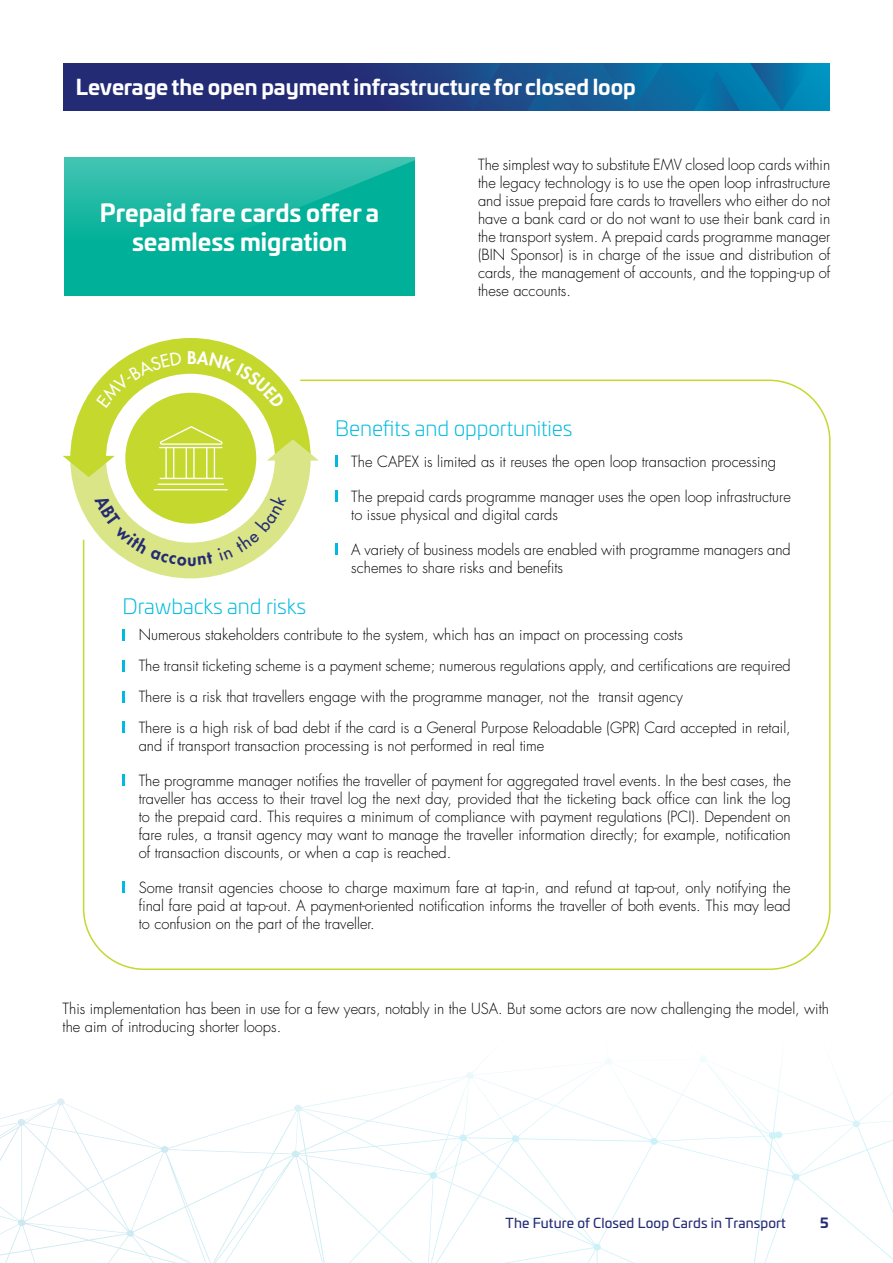
<style>
.page{position:relative;width:893px;height:1263px;background:#fff}
.page>*{position:absolute;margin:0;border:0;box-sizing:border-box;transform-origin:0 0}
.t1{font:700 24px/28.8px "Univia Pro";color:#fff;text-align:center}
.t2{font:700 21px "Univia Pro";letter-spacing:-.005em;color:#fff}
.t3{font:300 21px "Univia Pro";letter-spacing:-.005em;color:#00bbdf}
.t4{font:300 15px/18px "Futura LT";color:#000}
.t5{font:13.5px "Univia Pro";letter-spacing:.01em;color:#242b75}
.t6{font:700 13.5px "Univia Pro";color:#242b75}
</style>
<div class="page">
<div style="left:63px;top:63px;width:767px;height:48px;background:#242b75"></div>
<svg style="left:429px;top:63px;width:401px;height:48px;background:#10649c"></svg>
<svg style="left:64px;top:158px;width:351px;height:138px;background:#11b59e"></svg>
<svg style="left:82px;top:379px;width:749px;height:591px"></svg>
<svg style="left:76px;top:494px;width:253px;height:102px"></svg>
<svg style="left:63px;top:338px;width:266px;height:156px"></svg>
<svg style="left:267px;top:439px;width:52px;height:22px"></svg>
<div style="left:125px;top:393px;width:131px;height:131px;background:#c4d82e;border-radius:50%"></div>
<svg style="left:160px;top:426px;width:63px;height:19px"></svg>
<hr style="left:159px;top:447px;width:64px;height:1px;background:#fff">
<hr style="left:158px;top:483px;width:66px;height:2px;background:#fff">
<hr style="left:154px;top:489px;width:74px;height:1px;background:#fff">
<hr style="left:160px;top:478px;width:63px;height:1px;background:#fff">
<hr style="left:165px;top:447px;width:2px;height:32px;background:#fff">
<hr style="left:173px;top:447px;width:1px;height:32px;background:#fff">
<hr style="left:186px;top:447px;width:1px;height:32px;background:#fff">
<hr style="left:193px;top:447px;width:2px;height:32px;background:#fff">
<hr style="left:206px;top:447px;width:1px;height:32px;background:#fff">
<hr style="left:214px;top:447px;width:1px;height:32px;background:#fff">
<svg style="left:0;top:1211px;width:520px;height:52px"></svg>
<svg style="left:96px;top:351px;width:86px;height:56px"></svg>
<svg style="left:188px;top:351px;width:97px;height:57px"></svg>
<svg style="left:94px;top:493px;width:192px;height:73px"></svg>
<h2 class="t2" style="left:76px;top:71px;width:561px">Leverage the open payment infrastructure for closed loop</h2>
<h1 class="t1" style="left:100px;top:197px;width:281px">Prepaid fare cards offer a seamless migration</h1>
<p class="t4" style="left:478px;top:156px;width:354px;text-align:justify">The simplest way to substitute EMV closed loop cards within the legacy technology is to use the open loop infrastructure and issue prepaid fare cards to travellers who either do not have a bank card or do not want to use their bank card in the transport system. A prepaid cards programme manager (BIN Sponsor) is in charge of the issue and distribution of cards, the management of accounts, and the topping-up of these accounts.</p>
<h2 class="t3" style="left:335px;top:413px;width:239px">Benefits and opportunities</h2>
<p class="t4" style="left:351px;top:453px;width:426px">The CAPEX is limited as it reuses the open loop transaction processing</p>
<p class="t4" style="left:351px;top:488px;width:441px">The prepaid cards programme manager uses the open loop infrastructure to issue physical and digital cards</p>
<p class="t4" style="left:351px;top:541px;width:441px">A variety of business models are enabled with programme managers and schemes to share risks and benefits</p>
<h2 class="t3" style="left:123px;top:591px;width:185px">Drawbacks and risks</h2>
<p class="t4" style="left:139px;top:620px;width:654px;line-height:30.8px">Numerous stakeholders contribute to the system, which has an impact on processing costs<br>The transit ticketing scheme is a payment scheme; numerous regulations apply, and certifications are required There is a risk that travellers engage with the programme manager, not the transit agency<br>There is a high risk of bad debt if the card is a General Purpose Reloadable (GPR) Card accepted in retail,</p>
<p class="t4" style="left:139px;top:737px;width:407px">and if transport transaction processing is not performed in real time</p>
<p class="t4" style="left:139px;top:772px;width:654px;text-align:justify">The programme manager notifies the traveller of payment for aggregated travel events. In the best cases, the traveller has access to their travel log the next day, provided that the ticketing back office can link the log to the prepaid card. This requires a minimum of compliance with payment regulations (PCI). Dependent on fare rules, a transit agency may want to manage the traveller information directly; for example, notification of transaction discounts, or when a cap is reached.</p>
<p class="t4" style="left:139px;top:879px;width:654px;text-align:justify">Some transit agencies choose to charge maximum fare at tap-in, and refund at tap-out, only notifying the final fare paid at tap-out. A payment-oriented notification informs the traveller of both events. This may lead to confusion on the part of the traveller.</p>
<p class="t4" style="left:63px;top:1000px;width:768px">This implementation has been in use for a few years, notably in the USA. But some actors are now challenging the model, with the aim of introducing shorter loops.</p>
<p class="t5" style="left:506px;top:1212px;width:282px">The Future of Closed Loop Cards in Transport</p>
<p class="t6" style="left:820px;top:1212px;width:10px">5</p>
</div>
